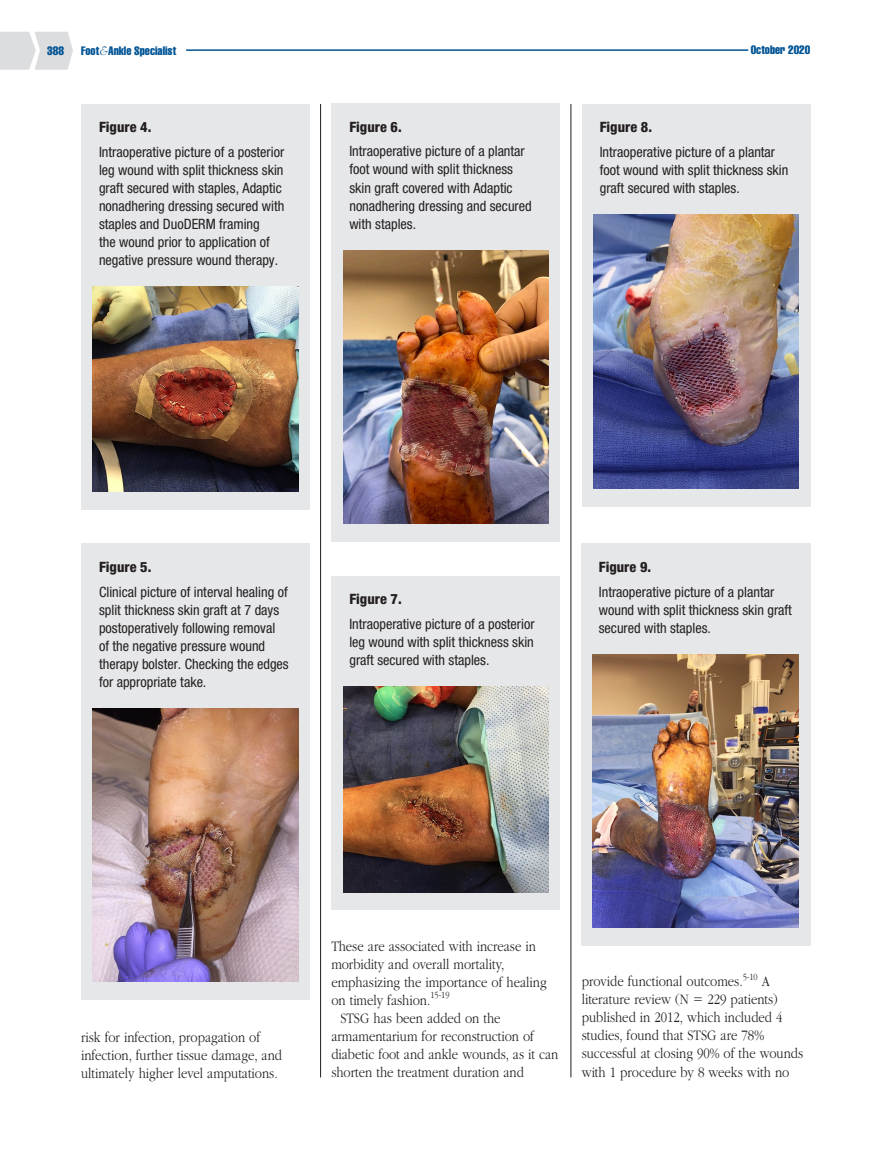
<style>
.page{position:relative;width:878px;height:1175px;background:#fff}
.page>*{position:absolute;margin:0;border:0;box-sizing:border-box;transform-origin:0 0}
.t1{font:300 15px/18px "ITC Garamond Std";color:#231f20;scale:.85 1}
.t2{font:condensed 14.25px/18px "Helvetica Neue LT Std";color:#231f20}
.t3{font:800 condensed 14.25px "Helvetica Neue LT Std";color:#231f20}
.t4{font:12px "Helvetica LT Std Comp";color:#005495}
.t5{font:300 9.75px "ITC Garamond Std";color:#231f20;scale:.85 1}
.s1{font-family:"ITC Garamond Std";font-weight:300;font-style:italic;font-size:13.5px}
</style>
<div class="page">
<hr style="left:186px;top:49px;width:562px;height:2px;background:#005495">
<svg style="left:0;top:32px;width:73px;height:38px;background:#dfe0e2"></svg>
<hr style="left:570px;top:104px;width:1px;height:973px;background:#231f20">
<hr style="left:320px;top:104px;width:1px;height:973px;background:#231f20">
<div style="left:81px;top:543px;width:229px;height:456px;background:#e6e7e9"></div>
<img style="left:93px;top:708px;width:205px;height:273px">
<div style="left:81px;top:104px;width:229px;height:406px;background:#e6e7e9"></div>
<img style="left:93px;top:287px;width:205px;height:205px">
<div style="left:581px;top:104px;width:229px;height:402px;background:#e6e7e9"></div>
<img style="left:593px;top:215px;width:205px;height:273px">
<div style="left:331px;top:104px;width:229px;height:438px;background:#e6e7e9"></div>
<img style="left:343px;top:250px;width:205px;height:274px">
<div style="left:331px;top:576px;width:229px;height:334px;background:#e6e7e9"></div>
<img style="left:343px;top:687px;width:205px;height:205px">
<div style="left:580px;top:543px;width:230px;height:402px;background:#e6e7e9"></div>
<img style="left:593px;top:654px;width:205px;height:273px">
<p class="t4" style="left:47px;top:43px;width:18px">388</p>
<p class="t4" style="left:81px;top:43px;width:97px">Foot <span class="s1">&amp;</span> Ankle Specialist</p>
<p class="t4" style="left:750px;top:42px;width:61px">October 2020</p>
<p class="t3" style="left:99px;top:118px;width:54px">Figure 4.</p>
<p class="t2" style="left:99px;top:143px;width:187px">Intraoperative picture of a posterior leg wound with split thickness skin graft secured with staples, Adaptic nonadhering dressing secured with staples and DuoDERM framing<br>the wound prior to application of negative pressure wound therapy.</p>
<p class="t3" style="left:349px;top:118px;width:54px">Figure 6.</p>
<p class="t2" style="left:349px;top:142px;width:184px">Intraoperative picture of a plantar foot wound with split thickness skin graft covered with Adaptic nonadhering dressing and secured with staples.</p>
<p class="t3" style="left:599px;top:118px;width:54px">Figure 8.</p>
<p class="t2" style="left:599px;top:143px;width:190px">Intraoperative picture of a plantar foot wound with split thickness skin graft secured with staples.</p>
<p class="t3" style="left:99px;top:558px;width:54px">Figure 5.</p>
<p class="t2" style="left:99px;top:582px;width:191px">Clinical picture of interval healing of split thickness skin graft at 7 days postoperatively following removal of the negative pressure wound therapy bolster. Checking the edges for appropriate take.</p>
<p class="t3" style="left:349px;top:590px;width:54px">Figure 7.</p>
<p class="t2" style="left:349px;top:615px;width:187px;text-align:justify">Intraoperative picture of a posterior leg wound with split thickness skin graft secured with staples.</p>
<p class="t3" style="left:598px;top:558px;width:54px">Figure 9.</p>
<p class="t2" style="left:598px;top:582px;width:195px">Intraoperative picture of a plantar wound with split thickness skin graft secured with staples.</p>
<p class="t1" style="left:81px;top:1028px;width:238px">risk for infection, propagation of infection, further tissue damage, and ultimately higher level amputations.</p>
<p class="t1" style="left:331px;top:937px;width:255px">These are associated with increase in morbidity and overall mortality, emphasizing the importance of healing on timely fashion.</p>
<p class="t5" style="left:430px;top:989px;width:24px">15-19</p>
<p class="t1" style="left:331px;top:1009px;width:268px;text-indent:9px">STSG has been added on the armamentarium for reconstruction of diabetic foot and ankle wounds, as it can shorten the treatment duration and</p>
<p class="t1" style="left:581px;top:973px;width:191px">provide functional outcomes.</p>
<p class="t5" style="left:742px;top:971px;width:19px">5-10</p>
<p class="t1" style="left:761px;top:973px;width:11px">A</p>
<p class="t1" style="left:581px;top:991px;width:127px">literature review (N</p>
<p class="t1" style="left:581px;top:991px;width:262px;text-indent:126px">229 patients) published in 2012, which included 4 studies, found that STSG are 78% successful at closing 90% of the wounds with 1 procedure by 8 weeks with no</p>
</div>
